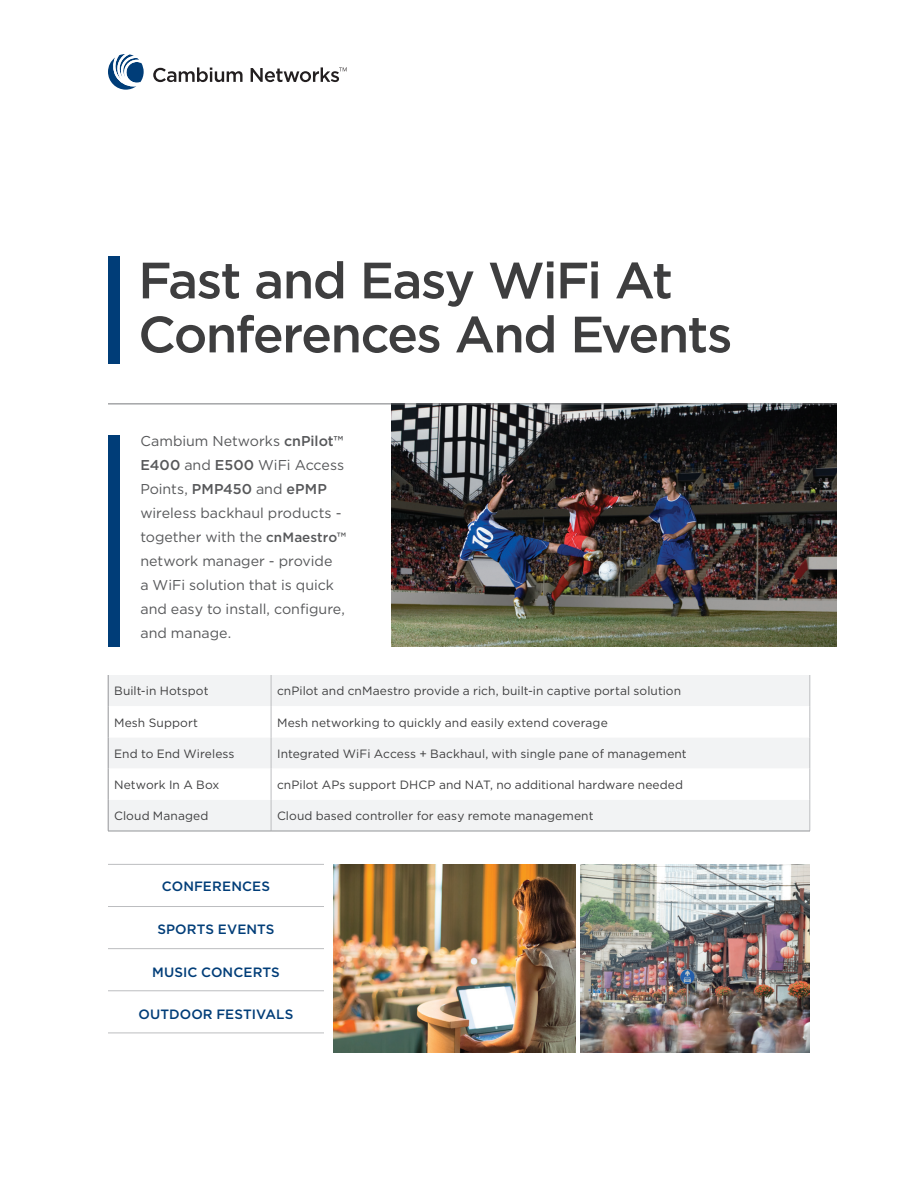
<style>
.page{position:relative;width:918px;height:1188px;background:#fff}
.page>*{position:absolute;margin:0;border:0;box-sizing:border-box;transform-origin:0 0}
.t1{font:500 51px/54px "Gotham";letter-spacing:-.035em;color:#3e3e3f}
.t2{font:14.25px/24px "Gotham";color:#57585a}
.t3{font:500 13.5px "Gotham";letter-spacing:.005em;color:#003d78}
.t4{font:12px "Gotham";letter-spacing:.005em;color:#3e3e3f}
.s1{font-weight:500}
.s2{font-weight:500;font-size:13.5px}
</style>
<div class="page">
<img style="left:392px;top:405px;width:445px;height:241px">
<svg style="left:153px;top:67px;width:90px;height:15px"></svg>
<svg style="left:251px;top:67px;width:96px;height:15px"></svg>
<svg style="left:108px;top:54px;width:36px;height:36px"></svg>
<hr style="left:108px;top:404px;width:729px;height:1px;background:#76787b">
<div style="left:108px;top:435px;width:12px;height:211px;background:#003d78"></div>
<div style="left:108px;top:256px;width:12px;height:108px;background:#003d78"></div>
<div style="left:109px;top:675px;width:701px;height:156px;background:#f2f3f4"></div>
<svg style="left:109px;top:706px;width:701px;height:94px"></svg>
<hr style="left:108px;top:675px;width:1px;height:31px;background:#939598">
<hr style="left:108px;top:706px;width:1px;height:31px;background:#939598">
<hr style="left:108px;top:737px;width:1px;height:32px;background:#939598">
<hr style="left:108px;top:769px;width:1px;height:31px;background:#939598">
<hr style="left:108px;top:800px;width:1px;height:31px;background:#939598">
<hr style="left:271px;top:675px;width:1px;height:31px;background:#bcbdc0">
<hr style="left:810px;top:675px;width:1px;height:31px;background:#bcbdc0">
<hr style="left:271px;top:706px;width:1px;height:31px;background:#bcbdc0">
<hr style="left:810px;top:706px;width:1px;height:31px;background:#bcbdc0">
<hr style="left:271px;top:737px;width:1px;height:32px;background:#bcbdc0">
<hr style="left:810px;top:737px;width:1px;height:32px;background:#bcbdc0">
<hr style="left:271px;top:769px;width:1px;height:31px;background:#bcbdc0">
<hr style="left:810px;top:769px;width:1px;height:31px;background:#bcbdc0">
<hr style="left:271px;top:800px;width:1px;height:31px;background:#bcbdc0">
<hr style="left:810px;top:800px;width:1px;height:31px;background:#bcbdc0">
<hr style="left:108px;top:831px;width:163px;height:1px;background:#939598">
<hr style="left:271px;top:831px;width:539px;height:1px;background:#939598">
<hr style="left:108px;top:906px;width:216px;height:1px;background:#bcbdc0">
<hr style="left:108px;top:948px;width:216px;height:1px;background:#bcbdc0">
<hr style="left:108px;top:864px;width:216px;height:1px;background:#bcbdc0">
<hr style="left:108px;top:990px;width:216px;height:1px;background:#bcbdc0">
<hr style="left:108px;top:1033px;width:216px;height:1px;background:#bcbdc0">
<img style="left:580px;top:864px;width:230px;height:189px">
<img style="left:333px;top:864px;width:243px;height:189px">
<h1 class="t1" style="left:138px;top:253px;width:596px">Fast and Easy WiFi At<br>Conferences And Events</h1>
<p class="t2" style="left:140px;top:428px;width:207px">Cambium Networks <span class="s1">cnPilot™<br>E400</span> and <span class="s1">E500</span> WiFi Access<br>Points, <span class="s1">PMP450</span> and <span class="s1">ePMP </span>wireless backhaul products - together with the <span class="s2">cnMaestro™ </span>network manager - provide<br>a WiFi solution that is quick and easy to install, configure, and manage.</p>
<p class="t4" style="left:114px;top:683px;width:96px">Built-in Hotspot</p>
<p class="t4" style="left:277px;top:683px;width:406px">cnPilot and cnMaestro provide a rich, built-in captive portal solution</p>
<p class="t4" style="left:114px;top:715px;width:85px">Mesh Support</p>
<p class="t4" style="left:277px;top:715px;width:332px">Mesh networking to quickly and easily extend coverage</p>
<p class="t4" style="left:114px;top:746px;width:122px">End to End Wireless</p>
<p class="t4" style="left:277px;top:746px;width:411px">Integrated WiFi Access + Backhaul, with single pane of management</p>
<p class="t4" style="left:114px;top:777px;width:107px">Network In A Box</p>
<p class="t4" style="left:277px;top:777px;width:408px">cnPilot APs support DHCP and NAT, no additional hardware needed</p>
<p class="t4" style="left:114px;top:808px;width:96px">Cloud Managed</p>
<p class="t4" style="left:277px;top:808px;width:318px">Cloud based controller for easy remote management</p>
<p class="t3" style="left:162px;top:878px;width:110px">CONFERENCES</p>
<p class="t3" style="left:157px;top:920px;width:119px">SPORTS EVENTS</p>
<p class="t3" style="left:152px;top:963px;width:129px">MUSIC CONCERTS</p>
<p class="t3" style="left:139px;top:1006px;width:156px">OUTDOOR FESTIVALS</p>
</div>
